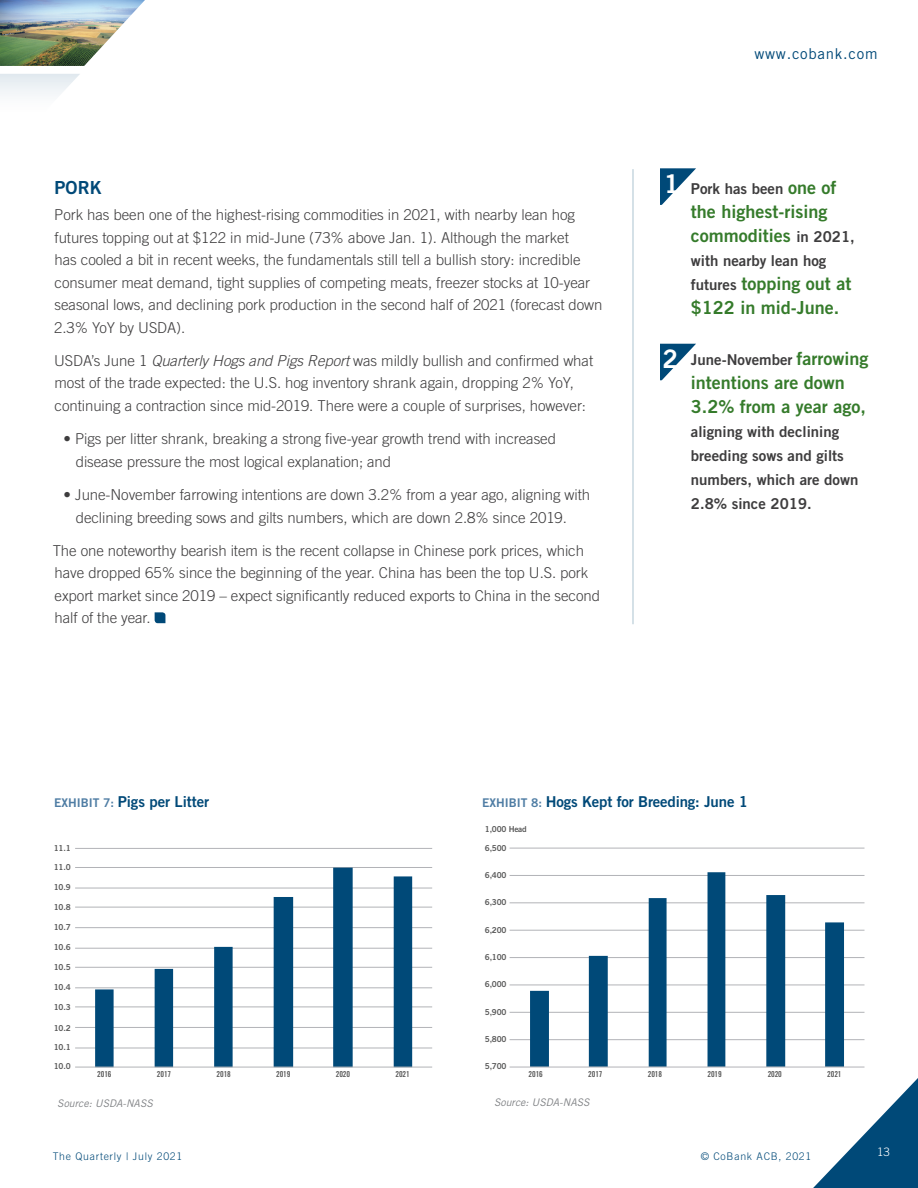
<style>
.page{position:relative;width:918px;height:1188px;background:#fff}
.page>*{position:absolute;margin:0;border:0;box-sizing:border-box;transform-origin:0 0}
.t1{font:25.5px "Trade Gothic Bold Two";color:#fff}
.t2{font:18px/24px "Trade Gothic Bold Two";color:#357b2b}
.t3{font:18px "Trade Gothic Bold Two";color:#004978}
.t4{font:300 15px/22.5px "Trade Gothic";letter-spacing:-.005em;color:#3e3d3e}
.t5{font:15px/24px "Trade Gothic Bold Two";color:#3e3d3e}
.t6{font:15px "Trade Gothic Bold Two";letter-spacing:-.01em;color:#004978}
.t7{font:15px "Trade Gothic";letter-spacing:.05em;color:#004978}
.t8{font:300 11.7px "Trade Gothic";color:#fff}
.t9{font:300 10.5px "Trade Gothic";letter-spacing:.07em;color:#004978}
.t10{font:italic 10.5px "Trade Gothic";color:#808285}
.t11{font:8.25px "Trade Gothic Bold Two";letter-spacing:-.025em;color:#595959}
.t12{font:8.25px "Trade Gothic Bold Cond Twenty";letter-spacing:-.01em;color:#595959}
.s1{font-style:italic}
.s2{font-size:18px;color:#357b2b}
.s3{font-size:15px;color:#3e3d3e}
.s4{font-size:12px;color:#4f7da4}
</style>
<div class="page">
<svg style="left:813px;top:1066px;width:105px;height:122px"></svg>
<img style="left:0;top:0;width:145px;height:66px">
<svg style="left:155px;top:612px;width:10px;height:11px"></svg>
<hr style="left:75px;top:1048px;width:357px;height:1px;background:#b2b3b7">
<hr style="left:75px;top:1027px;width:357px;height:1px;background:#b2b3b7">
<hr style="left:75px;top:1007px;width:357px;height:1px;background:#b2b3b7">
<hr style="left:75px;top:988px;width:357px;height:1px;background:#b2b3b7">
<hr style="left:75px;top:967px;width:357px;height:1px;background:#b2b3b7">
<hr style="left:75px;top:948px;width:357px;height:1px;background:#b2b3b7">
<hr style="left:75px;top:927px;width:357px;height:1px;background:#b2b3b7">
<hr style="left:75px;top:907px;width:357px;height:1px;background:#b2b3b7">
<hr style="left:75px;top:888px;width:357px;height:1px;background:#b2b3b7">
<hr style="left:75px;top:867px;width:357px;height:1px;background:#b2b3b7">
<hr style="left:75px;top:848px;width:357px;height:1px;background:#b2b3b7">
<svg style="left:95px;top:868px;width:317px;height:199px"></svg>
<hr style="left:75px;top:1067px;width:357px;height:1px;background:#b2b3b7">
<hr style="left:510px;top:1039px;width:355px;height:1px;background:#b2b3b7">
<hr style="left:510px;top:1012px;width:355px;height:1px;background:#b2b3b7">
<hr style="left:510px;top:985px;width:355px;height:1px;background:#b2b3b7">
<hr style="left:510px;top:957px;width:355px;height:1px;background:#b2b3b7">
<hr style="left:510px;top:930px;width:355px;height:1px;background:#b2b3b7">
<hr style="left:510px;top:903px;width:355px;height:1px;background:#b2b3b7">
<hr style="left:510px;top:875px;width:355px;height:1px;background:#b2b3b7">
<hr style="left:510px;top:848px;width:355px;height:1px;background:#b2b3b7">
<svg style="left:530px;top:872px;width:314px;height:195px"></svg>
<hr style="left:510px;top:1067px;width:355px;height:1px;background:#b2b3b7">
<svg style="left:660px;top:168px;width:36px;height:37px"></svg>
<svg style="left:660px;top:344px;width:36px;height:36px"></svg>
<hr style="left:633px;top:169px;width:1px;height:455px;background:#abc3d0">
<p class="t3" style="left:55px;top:177px;width:49px">PORK</p>
<p class="t4" style="left:54px;top:203px;width:550px">Pork has been one of the highest-rising commodities in 2021, with nearby lean hog futures topping out at $122 in mid-June (73% above Jan. 1). Although the market<br>has cooled a bit in recent weeks, the fundamentals still tell a bullish story: incredible consumer meat demand, tight supplies of competing meats, freezer stocks at 10-year seasonal lows, and declining pork production in the second half of 2021 (forecast down 2.3% YoY by USDA).</p>
<p class="t4" style="left:54px;top:349px;width:541px">USDA’s June 1 <span class="s1">Quarterly Hogs and Pigs Report</span> was mildly bullish and confirmed what most of the trade expected: the U.S. hog inventory shrank again, dropping 2% YoY, continuing a contraction since mid-2019. There were a couple of surprises, however:</p>
<p class="t4" style="left:76px;top:427px;width:482px;text-indent:-12px">• Pigs per litter shrank, breaking a strong five-year growth trend with increased disease pressure the most logical explanation; and</p>
<p class="t4" style="left:76px;top:483px;width:516px;text-indent:-12px">• June-November farrowing intentions are down 3.2% from a year ago, aligning with declining breeding sows and gilts numbers, which are down 2.8% since 2019.</p>
<p class="t4" style="left:53px;top:539px;width:549px">The one noteworthy bearish item is the recent collapse in Chinese pork prices, which have dropped 65% since the beginning of the year. China has been the top U.S. pork export market since 2019 – expect significantly reduced exports to China in the second half of the year.</p>
<p class="t7" style="left:754px;top:45px;width:125px">www.cobank.com</p>
<h1 class="t1" style="left:664px;top:168px;width:17px">1</h1>
<h1 class="t1" style="left:663px;top:343px;width:17px">2</h1>
<p class="t5" style="left:691px;top:177px;width:147px">Pork has been <span class="s2">one of</span></p>
<p class="t2" style="left:691px;top:200px;width:165px">the highest-rising commodities <span class="s3">in 2021,</span></p>
<p class="t5" style="left:691px;top:249px;width:137px">with nearby lean hog</p>
<p class="t2" style="left:691px;top:272px;width:162px"><span class="s3">futures</span> topping out at $122 in mid-June.</p>
<p class="t5" style="left:691px;top:348px;width:179px">June-November <span class="s2">farrowing</span></p>
<p class="t2" style="left:691px;top:371px;width:176px">intentions are down<br>3.2% from a year ago,</p>
<p class="t5" style="left:691px;top:420px;width:169px">aligning with declining breeding sows and gilts numbers, which are down<br>2.8% since 2019.</p>
<p class="t6" style="left:54px;top:792px;width:157px"><span class="s4">EXHIBIT 7:</span> Pigs per Litter</p>
<p class="t11" style="left:54px;top:843px;width:18px">11.1</p>
<p class="t11" style="left:54px;top:862px;width:18px">11.0</p>
<p class="t11" style="left:54px;top:882px;width:18px">10.9</p>
<p class="t11" style="left:54px;top:902px;width:18px">10.8</p>
<p class="t11" style="left:54px;top:922px;width:18px">10.7</p>
<p class="t11" style="left:54px;top:942px;width:18px">10.6</p>
<p class="t11" style="left:54px;top:962px;width:18px">10.5</p>
<p class="t11" style="left:54px;top:982px;width:18px">10.4</p>
<p class="t11" style="left:54px;top:1002px;width:18px">10.3</p>
<p class="t11" style="left:54px;top:1022px;width:18px">10.2</p>
<p class="t11" style="left:54px;top:1042px;width:18px">10.1</p>
<p class="t11" style="left:54px;top:1061px;width:18px">10.0</p>
<p class="t12" style="left:97px;top:1069px;width:16px">2016</p>
<p class="t12" style="left:157px;top:1069px;width:16px">2017</p>
<p class="t12" style="left:217px;top:1069px;width:16px">2018</p>
<p class="t12" style="left:276px;top:1069px;width:16px">2019</p>
<p class="t12" style="left:336px;top:1069px;width:16px">2020</p>
<p class="t12" style="left:395px;top:1069px;width:16px">2021</p>
<p class="t10" style="left:57px;top:1096px;width:97px">Source: USDA-NASS</p>
<p class="t9" style="left:53px;top:1150px;width:131px">The Quarterly | July 2021</p>
<p class="t6" style="left:482px;top:792px;width:267px"><span class="s4">EXHIBIT 8:</span> Hogs Kept for Breeding: June 1</p>
<p class="t11" style="left:485px;top:824px;width:43px">1,000 Head</p>
<p class="t11" style="left:485px;top:843px;width:23px">6,500</p>
<p class="t11" style="left:485px;top:870px;width:23px">6,400</p>
<p class="t11" style="left:485px;top:897px;width:23px">6,300</p>
<p class="t11" style="left:485px;top:925px;width:23px">6,200</p>
<p class="t11" style="left:485px;top:952px;width:23px">6,100</p>
<p class="t11" style="left:485px;top:979px;width:23px">6,000</p>
<p class="t11" style="left:485px;top:1007px;width:23px">5,900</p>
<p class="t11" style="left:485px;top:1034px;width:23px">5,800</p>
<p class="t11" style="left:485px;top:1061px;width:23px">5,700</p>
<p class="t12" style="left:529px;top:1069px;width:16px">2016</p>
<p class="t12" style="left:588px;top:1069px;width:16px">2017</p>
<p class="t12" style="left:648px;top:1069px;width:16px">2018</p>
<p class="t12" style="left:707px;top:1069px;width:16px">2019</p>
<p class="t12" style="left:768px;top:1069px;width:16px">2020</p>
<p class="t12" style="left:827px;top:1069px;width:16px">2021</p>
<p class="t10" style="left:494px;top:1096px;width:97px">Source: USDA-NASS</p>
<p class="t9" style="left:701px;top:1150px;width:112px">© CoBank ACB, 2021</p>
<p class="t8" style="left:877px;top:1145px;width:14px">13</p>
</div>
